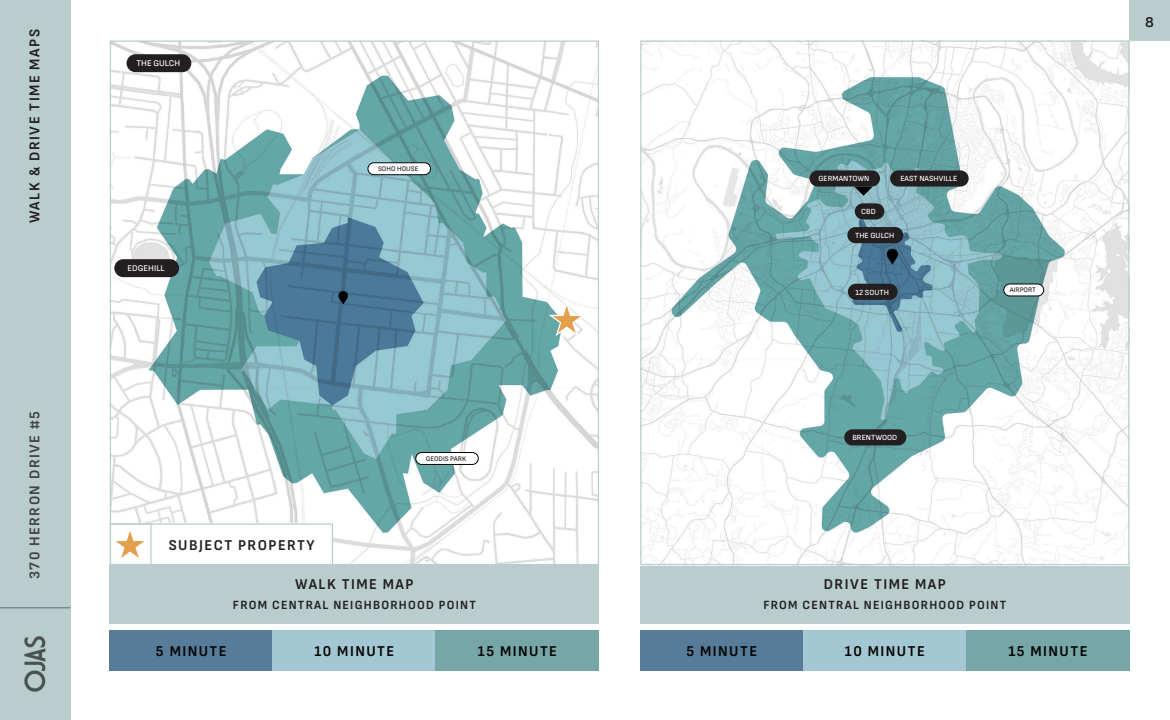
<style>
.page{position:relative;width:1170px;height:720px;background:#fff}
.page>*{position:absolute;margin:0;border:0;box-sizing:border-box;transform-origin:0 0}
.Paragraph_Style_6{font:semi-condensed 15px "Sofia Sans";letter-spacing:.1em;color:#231f20}
.Paragraph_Style_6-2{font:semi-condensed 15px "Sofia Sans";letter-spacing:.1em;color:#040503}
.t1{font:15px "Sofia Sans";color:#231f20}
.Paragraph_Style_6-3{font:semi-condensed 12.5px "Sofia Sans";letter-spacing:.1em;color:#231f20}
.t2{font:8.75px "Sofia Sans";color:#fff}
.t3{font:7.88px "Sofia Sans";color:#fff}
.t4{font:7px "Sofia Sans";color:#231f20}
</style>
<div class="page">
<div style="left:0;top:0;width:70px;height:720px;background:#b9cdcc"></div>
<div style="left:1129px;top:0;width:41px;height:41px;background:#b9cdcc"></div>
<img style="left:24px;top:636px;width:22px;height:55px">
<hr style="left:0;top:608px;width:70px;height:1px;background:#040503">
<div style="left:110px;top:565px;width:489px;height:58px;background:#b9cdcc"></div>
<div style="left:640px;top:565px;width:489px;height:58px;background:#b9cdcc"></div>
<img style="left:642px;top:43px;width:485px;height:520px">
<img style="left:112px;top:43px;width:485px;height:520px">
<div style="left:110px;top:630px;width:163px;height:41px;background:#577c9a"></div>
<div style="left:640px;top:630px;width:163px;height:41px;background:#577c9a"></div>
<div style="left:273px;top:630px;width:163px;height:41px;background:#a4c8d3"></div>
<div style="left:803px;top:630px;width:163px;height:41px;background:#a4c8d3"></div>
<div style="left:436px;top:630px;width:163px;height:41px;background:#76a6a8"></div>
<div style="left:966px;top:630px;width:163px;height:41px;background:#76a6a8"></div>
<div style="left:110px;top:523px;width:223px;height:42px;background:#fff"></div>
<div style="left:110px;top:523px;width:223px;height:42px;border:1px solid #b9cdcc"></div>
<svg style="left:116px;top:531px;width:28px;height:27px"></svg>
<div style="left:110px;top:523px;width:42px;height:42px;border:1px solid #b9cdcc"></div>
<svg style="left:547px;top:300px;width:40px;height:38px"></svg>
<div style="left:416px;top:453px;width:62px;height:11px;background:#fff;border-radius:6px"></div>
<div style="left:415px;top:452px;width:64px;height:13px;border:1px solid #040503;border-radius:6px"></div>
<div style="left:368px;top:163px;width:63px;height:12px;background:#fff;border-radius:6px"></div>
<div style="left:368px;top:162px;width:63px;height:13px;border:1px solid #040503;border-radius:6px"></div>
<div style="left:1004px;top:284px;width:40px;height:12px;background:#fff;border-radius:6px"></div>
<div style="left:1003px;top:284px;width:41px;height:12px;border:1px solid #040503;border-radius:6px"></div>
<div style="left:114px;top:259px;width:65px;height:18px;background:#231f20;border-radius:9px"></div>
<div style="left:810px;top:170px;width:70px;height:17px;background:#231f20;border-radius:8px"></div>
<div style="left:855px;top:203px;width:29px;height:17px;background:#231f20;border-radius:8px"></div>
<div style="left:848px;top:284px;width:50px;height:16px;background:#231f20;border-radius:8px"></div>
<div style="left:844px;top:429px;width:62px;height:16px;background:#231f20;border-radius:8px"></div>
<div style="left:847px;top:227px;width:56px;height:16px;background:#231f20;border-radius:8px"></div>
<div style="left:890px;top:170px;width:79px;height:17px;background:#231f20;border-radius:8px"></div>
<div style="left:127px;top:54px;width:64px;height:18px;background:#231f20;border-radius:9px"></div>
<svg style="left:854px;top:187px;width:19px;height:9px"></svg>
<p class="Paragraph_Style_6" style="left:26px;top:223px;width:195px;rotate:-90deg">WALK &amp; DRIVE TIME MAPS</p>
<p class="Paragraph_Style_6" style="left:26px;top:579px;width:170px;rotate:-90deg">370 HERRON DRIVE #5</p>
<p class="t2" style="left:137px;top:58px;width:45px">THE GULCH</p>
<p class="t2" style="left:128px;top:263px;width:39px">EDGEHILL</p>
<p class="t4" style="left:378px;top:165px;width:42px">SOHO HOUSE</p>
<p class="Paragraph_Style_6" style="left:169px;top:536px;width:148px">SUBJECT PROPERTY</p>
<p class="t4" style="left:426px;top:455px;width:42px">GEODIS PARK</p>
<p class="Paragraph_Style_6" style="left:295px;top:576px;width:120px">WALK TIME MAP</p>
<p class="Paragraph_Style_6-3" style="left:233px;top:598px;width:244px">FROM CENTRAL NEIGHBORHOOD POINT</p>
<p class="t3" style="left:818px;top:174px;width:52px">GERMANTOWN</p>
<p class="t3" style="left:861px;top:207px;width:16px">CBD</p>
<p class="t3" style="left:900px;top:174px;width:58px">EAST NASHVILLE</p>
<p class="t3" style="left:855px;top:231px;width:41px">THE GULCH</p>
<p class="t3" style="left:855px;top:287px;width:35px">12 SOUTH</p>
<p class="t3" style="left:852px;top:433px;width:46px">BRENTWOOD</p>
<p class="t4" style="left:1010px;top:286px;width:28px">AIRPORT</p>
<p class="Paragraph_Style_6" style="left:824px;top:576px;width:123px">DRIVE TIME MAP</p>
<p class="Paragraph_Style_6-3" style="left:763px;top:598px;width:244px">FROM CENTRAL NEIGHBORHOOD POINT</p>
<p class="Paragraph_Style_6-2" style="left:156px;top:642px;width:72px">5 MINUTE</p>
<p class="Paragraph_Style_6-2" style="left:314px;top:642px;width:81px">10 MINUTE</p>
<p class="Paragraph_Style_6-2" style="left:478px;top:642px;width:81px">15 MINUTE</p>
<p class="Paragraph_Style_6-2" style="left:686px;top:642px;width:72px">5 MINUTE</p>
<p class="Paragraph_Style_6-2" style="left:845px;top:642px;width:81px">10 MINUTE</p>
<p class="Paragraph_Style_6-2" style="left:1008px;top:642px;width:81px">15 MINUTE</p>
<p class="t1" style="left:1145px;top:13px;width:10px">8</p>
</div>
